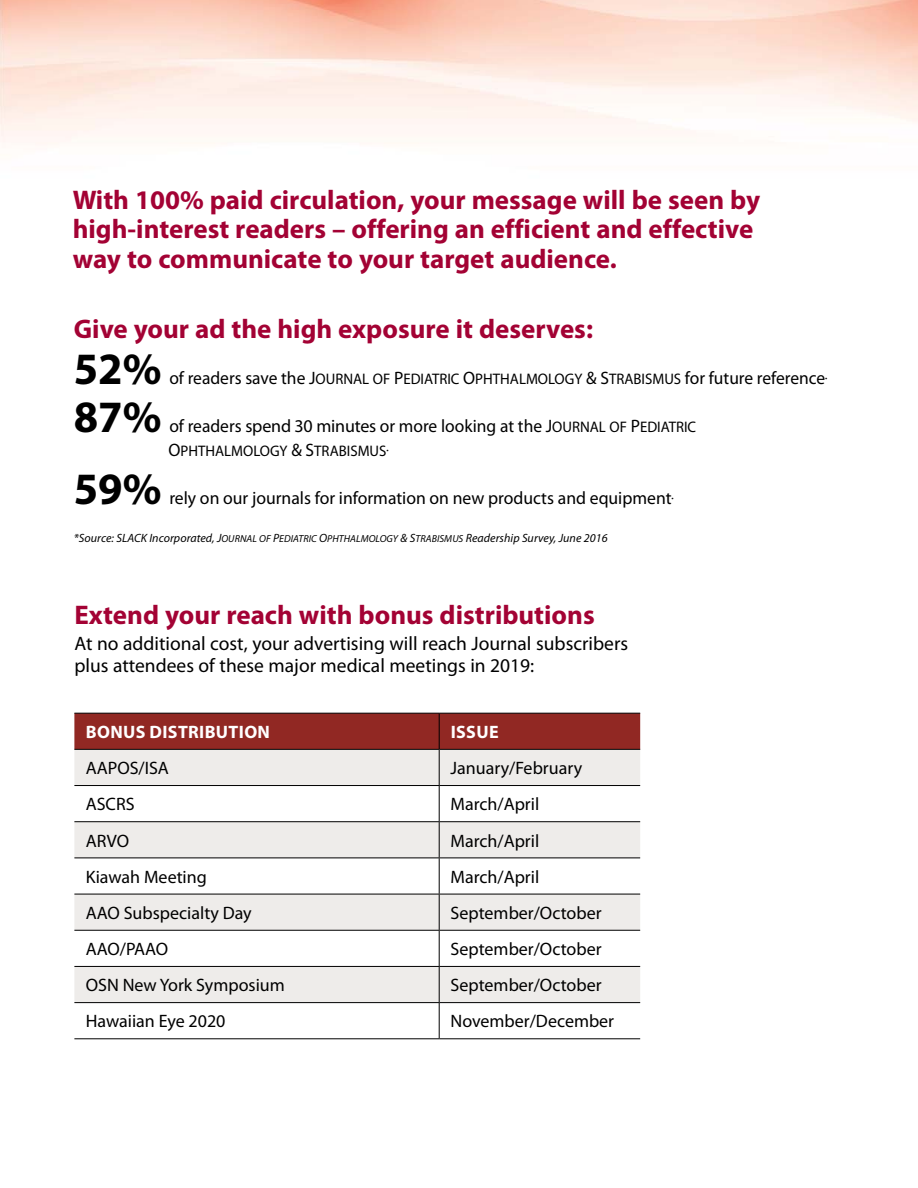
<style>
.page{position:relative;width:918px;height:1188px;background:#fff}
.page>*{position:absolute;margin:0;border:0;box-sizing:border-box;transform-origin:0 0}
.t1{font:700 45px "Myriad Pro";color:#000}
.t2{font:700 27px/30px "Myriad Pro";color:#a30234}
.t3{font:19.5px/22.5px "Myriad Pro";color:#000}
.t4{font:18px "Myriad Pro";color:#000}
.t5{font:700 18px "Myriad Pro";letter-spacing:.02em;color:#fff}
.t6{font:15.3px "Myriad Pro Regular SC850";color:#000}
.t7{font:italic 12px "Myriad Pro";letter-spacing:.005em;color:#000}
.s1{font-family:"Myriad Pro";font-size:18px}
.s2{font-size:18px}
.s3{font-family:"Myriad Pro Regular SC850"}
.s4{font-family:"Myriad Pro Regular SC850";font-size:15.3px}
.s5{font-family:"Myriad Pro It SC850";font-style:normal}
.s6{font-family:"Myriad Pro It SC850";font-style:normal;font-size:10.2px}
</style>
<div class="page">
<img style="left:0;top:0;width:918px;height:144px">
<div style="left:74px;top:714px;width:566px;height:35px;background:#912823"></div>
<svg style="left:74px;top:750px;width:566px;height:252px;fill:#eeecea"></svg>
<hr style="left:74px;top:713px;width:365px;height:1px;background:#000">
<hr style="left:439px;top:713px;width:201px;height:1px;background:#000">
<hr style="left:439px;top:714px;width:1px;height:35px;background:#000">
<hr style="left:74px;top:749px;width:365px;height:1px;background:#000">
<hr style="left:439px;top:749px;width:201px;height:1px;background:#000">
<hr style="left:439px;top:750px;width:1px;height:35px;background:#000">
<hr style="left:74px;top:785px;width:365px;height:1px;background:#000">
<hr style="left:439px;top:785px;width:201px;height:1px;background:#000">
<hr style="left:439px;top:786px;width:1px;height:35px;background:#000">
<hr style="left:74px;top:821px;width:365px;height:1px;background:#000">
<hr style="left:439px;top:821px;width:201px;height:1px;background:#000">
<hr style="left:439px;top:822px;width:1px;height:36px;background:#000">
<hr style="left:74px;top:858px;width:365px;height:1px;background:#000">
<hr style="left:439px;top:858px;width:201px;height:1px;background:#000">
<hr style="left:439px;top:858px;width:1px;height:36px;background:#000">
<hr style="left:74px;top:894px;width:365px;height:1px;background:#000">
<hr style="left:439px;top:894px;width:201px;height:1px;background:#000">
<hr style="left:439px;top:894px;width:1px;height:36px;background:#000">
<hr style="left:74px;top:930px;width:365px;height:1px;background:#000">
<hr style="left:439px;top:930px;width:201px;height:1px;background:#000">
<hr style="left:439px;top:931px;width:1px;height:35px;background:#000">
<hr style="left:74px;top:966px;width:365px;height:1px;background:#000">
<hr style="left:439px;top:966px;width:201px;height:1px;background:#000">
<hr style="left:439px;top:967px;width:1px;height:35px;background:#000">
<hr style="left:74px;top:1002px;width:365px;height:1px;background:#000">
<hr style="left:439px;top:1002px;width:201px;height:1px;background:#000">
<hr style="left:439px;top:1003px;width:1px;height:35px;background:#000">
<hr style="left:74px;top:1038px;width:365px;height:1px;background:#000">
<hr style="left:439px;top:1038px;width:201px;height:1px;background:#000">
<h2 class="t2" style="left:73px;top:184px;width:689px">With 100% paid circulation, your message will be seen by high-interest readers – offering an efficient and effective way to communicate to your target audience.</h2>
<h2 class="t2" style="left:74px;top:313px;width:521px">Give your ad the high exposure it deserves:</h2>
<h1 class="t1" style="left:74px;top:339px;width:89px">52%</h1>
<p class="t6" style="left:169px;top:369px;width:660px"><span class="s1">of readers save the</span> <span class="s2">J</span>OURNAL OF <span class="s2">P</span>EDIATRIC <span class="s2">O</span>PHTHALMOLOGY <span class="s2">&amp; S</span>TRABISMUS <span class="s1">for future reference.</span></p>
<h1 class="t1" style="left:74px;top:387px;width:89px">87%</h1>
<p class="t4" style="left:169px;top:415px;width:528px">of readers spend 30 minutes or more looking at the <span class="s3">J</span><span class="s4">OURNAL OF</span> <span class="s3">P</span><span class="s4">EDIATRIC</span></p>
<p class="t6" style="left:169px;top:441px;width:222px"><span class="s2">O</span>PHTHALMOLOGY <span class="s2">&amp; S</span>TRABISMUS<span class="s1">.</span></p>
<h1 class="t1" style="left:74px;top:459px;width:89px">59%</h1>
<p class="t4" style="left:169px;top:487px;width:506px">rely on our journals for information on new products and equipment.</p>
<p class="t7" style="left:74px;top:530px;width:535px">*Source: SLACK Incorporated, <span class="s5">J</span><span class="s6">OURNAL OF</span> <span class="s5">P</span><span class="s6">EDIATRIC</span> <span class="s5">O</span><span class="s6">PHTHALMOLOGY</span> <span class="s5">&amp; S</span><span class="s6">TRABISMUS</span> Readership Survey, June 2016</p>
<h2 class="t2" style="left:74px;top:599px;width:522px">Extend your reach with bonus distributions</h2>
<p class="t3" style="left:74px;top:632px;width:555px">At no additional cost, your advertising will reach Journal subscribers plus attendees of these major medical meetings in 2019:</p>
<p class="t5" style="left:86px;top:720px;width:186px">Bonus Distribution</p>
<p class="t5" style="left:451px;top:720px;width:49px">Issue</p>
<p class="t4" style="left:86px;top:757px;width:85px">AAPOS/ISA</p>
<p class="t4" style="left:451px;top:757px;width:133px">January/February</p>
<p class="t4" style="left:86px;top:793px;width:50px">ASCRS</p>
<p class="t4" style="left:451px;top:793px;width:90px">March/April</p>
<p class="t4" style="left:86px;top:829px;width:45px">ARVO</p>
<p class="t4" style="left:451px;top:829px;width:90px">March/April</p>
<p class="t4" style="left:86px;top:866px;width:123px">Kiawah Meeting</p>
<p class="t4" style="left:451px;top:866px;width:90px">March/April</p>
<p class="t4" style="left:86px;top:902px;width:168px">AAO Subspecialty Day</p>
<p class="t4" style="left:451px;top:902px;width:153px">September/October</p>
<p class="t4" style="left:86px;top:938px;width:84px">AAO/PAAO</p>
<p class="t4" style="left:451px;top:938px;width:153px">September/October</p>
<p class="t4" style="left:86px;top:974px;width:201px">OSN New York Symposium</p>
<p class="t4" style="left:451px;top:974px;width:153px">September/October</p>
<p class="t4" style="left:86px;top:1010px;width:141px">Hawaiian Eye 2020</p>
<p class="t4" style="left:451px;top:1010px;width:165px">November/December</p>
</div>
